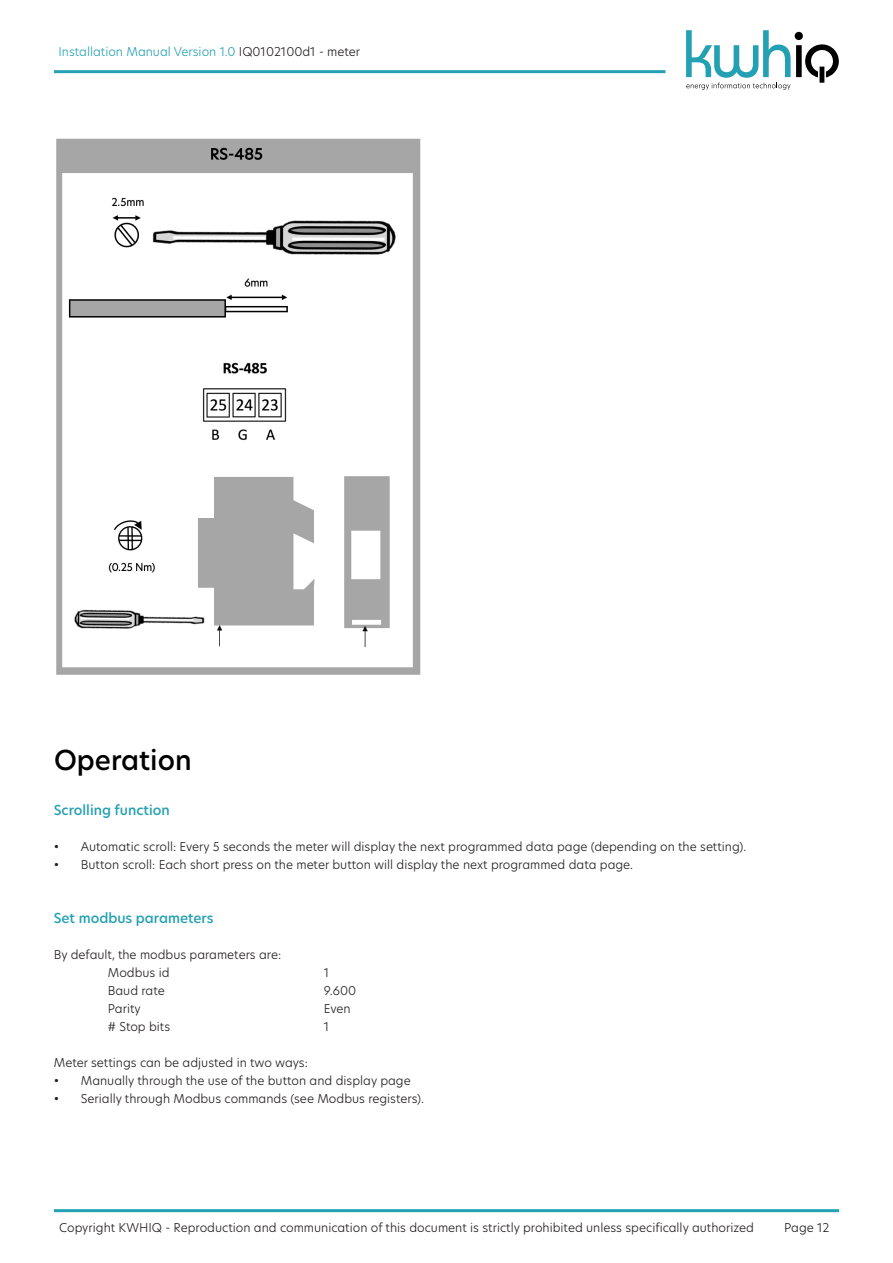
<style>
.page{position:relative;width:893px;height:1263px;background:#fff}
.page>*{position:absolute;margin:0;border:0;box-sizing:border-box;transform-origin:0 0}
.Titel1{font:500 27px "New Hero";color:#000}
.titel_2{font:500 13.5px "New Hero";color:#23a1b2}
.t1{font:300 12px "New Hero";color:#231f20}
.t2{font:300 12px "New Hero";color:#23a1b2}
.s1{color:#231f20}
</style>
<div class="page">
<hr style="left:54px;top:1209px;width:785px;height:3px;background:#23a1b2">
<hr style="left:54px;top:70px;width:611px;height:3px;background:#23a1b2">
<svg style="left:686px;top:30px;width:153px;height:60px"></svg>
<img style="left:56px;top:138px;width:365px;height:537px">
<p class="t2" style="left:58px;top:44px;width:303px">Installation Manual Version 1.0 <span class="s1">IQ0102100d1 - meter</span></p>
<p class="Titel1" style="left:54px;top:742px;width:139px">Operation</p>
<p class="titel_2" style="left:54px;top:801px;width:117px">Scrolling function</p>
<p class="t1" style="left:54px;top:839px;width:694px">• Automatic scroll: Every 5 seconds the meter will display the next programmed data page (depending on the setting).</p>
<p class="t1" style="left:54px;top:857px;width:581px">• Button scroll: Each short press on the meter button will display the next programmed data page.</p>
<p class="titel_2" style="left:54px;top:909px;width:161px">Set modbus parameters</p>
<p class="t1" style="left:54px;top:947px;width:229px">By default, the modbus parameters are:</p>
<p class="t1" style="left:108px;top:965px;width:63px">Modbus id</p>
<p class="t1" style="left:324px;top:965px;width:7px">1</p>
<p class="t1" style="left:108px;top:983px;width:58px">Baud rate</p>
<p class="t1" style="left:324px;top:983px;width:34px">9.600</p>
<p class="t1" style="left:108px;top:1001px;width:34px">Parity</p>
<p class="t1" style="left:324px;top:1001px;width:28px">Even</p>
<p class="t1" style="left:108px;top:1019px;width:64px"># Stop bits</p>
<p class="t1" style="left:324px;top:1019px;width:7px">1</p>
<p class="t1" style="left:54px;top:1055px;width:255px">Meter settings can be adjusted in two ways:</p>
<p class="t1" style="left:54px;top:1073px;width:358px">• Manually through the use of the button and display page</p>
<p class="t1" style="left:54px;top:1091px;width:372px">• Serially through Modbus commands (see Modbus registers).</p>
<p class="t1" style="left:59px;top:1220px;width:696px">Copyright KWHIQ - Reproduction and communication of this document is strictly prohibited unless specifically authorized</p>
<p class="t1" style="left:784px;top:1220px;width:47px">Page 12</p>
</div>
